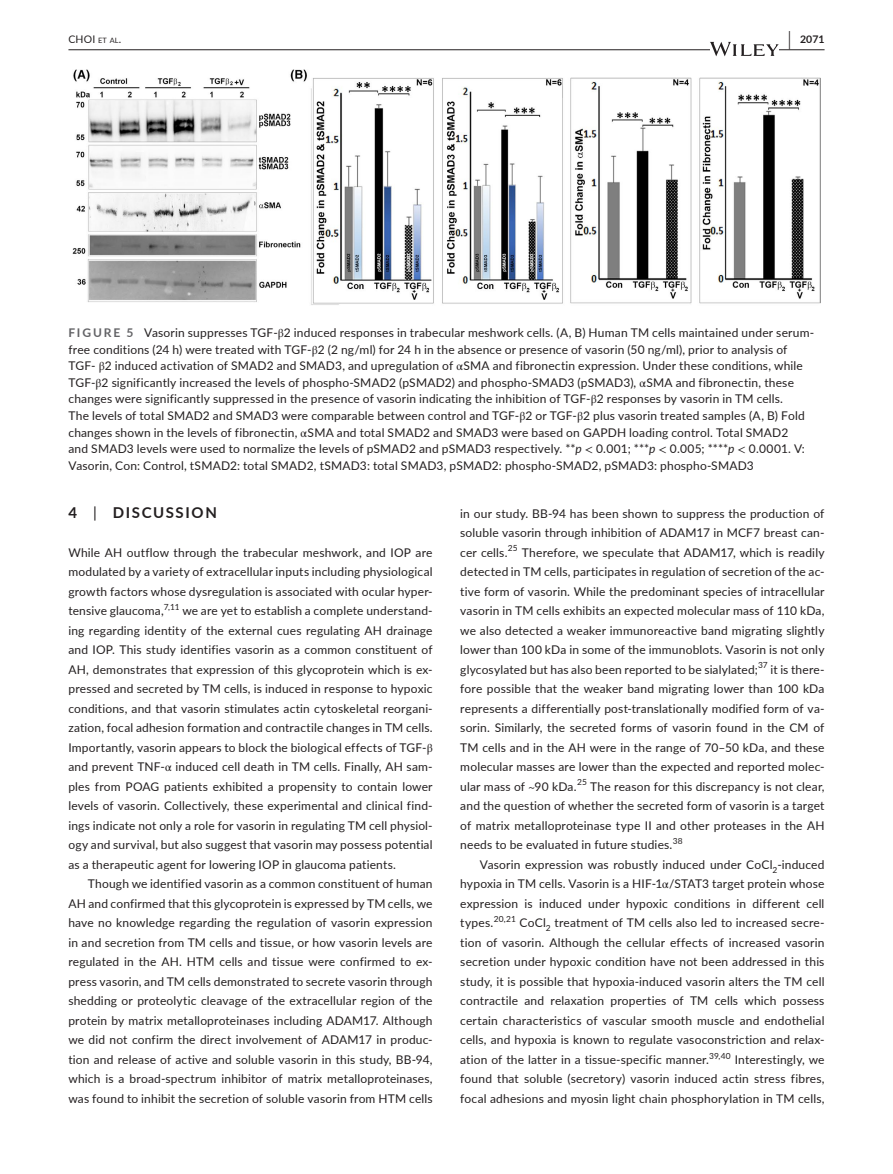
<style>
.page{position:relative;width:893px;height:1174px;background:#fff}
.page>*{position:absolute;margin:0;border:0;box-sizing:border-box;transform-origin:0 0}
.t1{font:700 15px "Lato";letter-spacing:.11em;color:#231f20}
.t2{font:12px/19.5px "Lato";letter-spacing:.015em;color:#231f20;text-align:justify}
.t3{font:10.5px "Lato";color:#231f20}
.t4{font:700 10.5px "Lato";color:#231f20}
.t5{font:8.4px "Lato";letter-spacing:.02em;color:#231f20}
.s1{font-size:7.35px}
.s2{font-size:19.5px}
.s3{font-weight:700;color:#636366}
.s4{font-family:"STIX"}
.s5{font-style:italic}
.s6{font-weight:400}
</style>
<div class="page">
<hr style="left:68px;top:49px;width:756px;height:1px;background:#231f20">
<svg style="left:710px;top:42px;width:69px;height:14px"></svg>
<img style="left:72px;top:69px;width:749px;height:236px">
<p class="t3" style="left:68px;top:31px;width:54px">CHOI <span class="s1">et al</span>.</p>
<p class="t4" style="left:789px;top:31px;width:37px"><span class="s2">|</span> 2071</p>
<p class="t2" style="left:68px;top:324px;width:747px;line-height:16.5px;text-align:left"><span class="s3">FIGURE 5</span> Vasorin suppresses TGF-<span class="s4">β</span>2 induced responses in trabecular meshwork cells. (A, B) Human TM cells maintained under serum&shy;free conditions (24 h) were treated with TGF-<span class="s4">β</span>2 (2 ng/ml) for 24 h in the absence or presence of vasorin (50 ng/ml), prior to analysis of TGF- <span class="s4">β</span>2 induced activation of SMAD2 and SMAD3, and upregulation of <span class="s4">α</span>SMA and fibronectin expression. Under these conditions, while TGF-<span class="s4">β</span>2 significantly increased the levels of phospho-SMAD2 (pSMAD2) and phospho-SMAD3 (pSMAD3), <span class="s4">α</span>SMA and fibronectin, these changes were significantly suppressed in the presence of vasorin indicating the inhibition of TGF-<span class="s4">β</span>2 responses by vasorin in TM cells.<br>The levels of total SMAD2 and SMAD3 were comparable between control and TGF-<span class="s4">β</span>2 or TGF-<span class="s4">β</span>2 plus vasorin treated samples (A, B) Fold changes shown in the levels of fibronectin, <span class="s4">α</span>SMA and total SMAD2 and SMAD3 were based on GAPDH loading control. Total SMAD2<br>and SMAD3 levels were used to normalize the levels of pSMAD2 and pSMAD3 respectively. **<span class="s5">p</span> <span class="s4">&lt;</span> 0.001; ***<span class="s5">p</span> <span class="s4">&lt;</span> 0.005; ****<span class="s5">p</span> <span class="s4">&lt;</span> 0.0001. V:<br>Vasorin, Con: Control, tSMAD2: total SMAD2, tSMAD3: total SMAD3, pSMAD2: phospho-SMAD2, pSMAD3: phospho-SMAD3</p>
<p class="t1" style="left:68px;top:501px;width:150px">4 <span class="s6">|</span> DISCUSSION</p>
<p class="t2" style="left:68px;top:542px;width:366px">While AH outflow through the trabecular meshwork, and IOP are modulated by a variety of extracellular inputs including physiological growth factors whose dysregulation is associated with ocular hyper&shy;tensive glaucoma,</p>
<p class="t5" style="left:164px;top:601px;width:17px">7,11</p>
<p class="t2" style="left:68px;top:600px;width:366px;text-indent:114px">we are yet to establish a complete understand&shy;ing regarding identity of the external cues regulating AH drainage and IOP. This study identifies vasorin as a common constituent of AH, demonstrates that expression of this glycoprotein which is ex&shy;pressed and secreted by TM cells, is induced in response to hypoxic conditions, and that vasorin stimulates actin cytoskeletal reorgani&shy;zation, focal adhesion formation and contractile changes in TM cells.<br>Importantly, vasorin appears to block the biological effects of TGF-<span class="s4">β </span>and prevent TNF-<span class="s4">α</span> induced cell death in TM cells. Finally, AH sam&shy;ples from POAG patients exhibited a propensity to contain lower levels of vasorin. Collectively, these experimental and clinical find&shy;ings indicate not only a role for vasorin in regulating TM cell physiol&shy;ogy and survival, but also suggest that vasorin may possess potential as a therapeutic agent for lowering IOP in glaucoma patients.</p>
<p class="t2" style="left:68px;top:873px;width:366px;text-indent:20px">Though we identified vasorin as a common constituent of human AH and confirmed that this glycoprotein is expressed by TM cells, we have no knowledge regarding the regulation of vasorin expression in and secretion from TM cells and tissue, or how vasorin levels are regulated in the AH. HTM cells and tissue were confirmed to ex&shy;press vasorin, and TM cells demonstrated to secrete vasorin through shedding or proteolytic cleavage of the extracellular region of the protein by matrix metalloproteinases including ADAM17. Although we did not confirm the direct involvement of ADAM17 in produc&shy;tion and release of active and soluble vasorin in this study, BB-94, which is a broad-spectrum inhibitor of matrix metalloproteinases, was found to inhibit the secretion of soluble vasorin from HTM cells</p>
<p class="t2" style="left:460px;top:503px;width:366px">in our study. BB-94 has been shown to suppress the production of soluble vasorin through inhibition of ADAM17 in MCF7 breast can&shy;cer cells.</p>
<p class="t5" style="left:508px;top:542px;width:11px">25</p>
<p class="t2" style="left:460px;top:542px;width:366px;text-indent:62px">Therefore, we speculate that ADAM17, which is readily detected in TM cells, participates in regulation of secretion of the ac&shy;tive form of vasorin. While the predominant species of intracellular vasorin in TM cells exhibits an expected molecular mass of 110 kDa, we also detected a weaker immunoreactive band migrating slightly lower than 100 kDa in some of the immunoblots. Vasorin is not only glycosylated but has also been reported to be sialylated;</p>
<p class="t5" style="left:758px;top:659px;width:11px">37</p>
<p class="t2" style="left:460px;top:659px;width:366px;text-indent:310px">it is there&shy;fore possible that the weaker band migrating lower than 100 kDa represents a differentially post-translationally modified form of va&shy;sorin. Similarly, the secreted forms of vasorin found in the CM of TM cells and in the AH were in the range of 70–50 kDa, and these molecular masses are lower than the expected and reported molec&shy;ular mass of <span class="s4">~</span>90 kDa.</p>
<p class="t5" style="left:577px;top:776px;width:11px">25</p>
<p class="t2" style="left:460px;top:776px;width:366px;text-indent:130px">The reason for this discrepancy is not clear, and the question of whether the secreted form of vasorin is a target of matrix metalloproteinase type II and other proteases in the AH needs to be evaluated in future studies.</p>
<p class="t5" style="left:673px;top:835px;width:12px">38</p>
<p class="t2" style="left:460px;top:854px;width:366px;text-indent:20px">Vasorin expression was robustly induced under CoCl<sub>2</sub>-induced hypoxia in TM cells. Vasorin is a HIF-1<span class="s4">α</span>/STAT3 target protein whose expression is induced under hypoxic conditions in different cell types.</p>
<p class="t5" style="left:494px;top:913px;width:24px">20,21</p>
<p class="t2" style="left:460px;top:912px;width:366px;text-indent:59px">CoCl<sub>2</sub> treatment of TM cells also led to increased secre&shy;tion of vasorin. Although the cellular effects of increased vasorin secretion under hypoxic condition have not been addressed in this study, it is possible that hypoxia-induced vasorin alters the TM cell contractile and relaxation properties of TM cells which possess certain characteristics of vascular smooth muscle and endothelial cells, and hypoxia is known to regulate vasoconstriction and relax&shy;ation of the latter in a tissue-specific manner.<sup>39,40</sup> Interestingly, we found that soluble (secretory) vasorin induced actin stress fibres, focal adhesions and myosin light chain phosphorylation in TM cells,</p>
</div>
